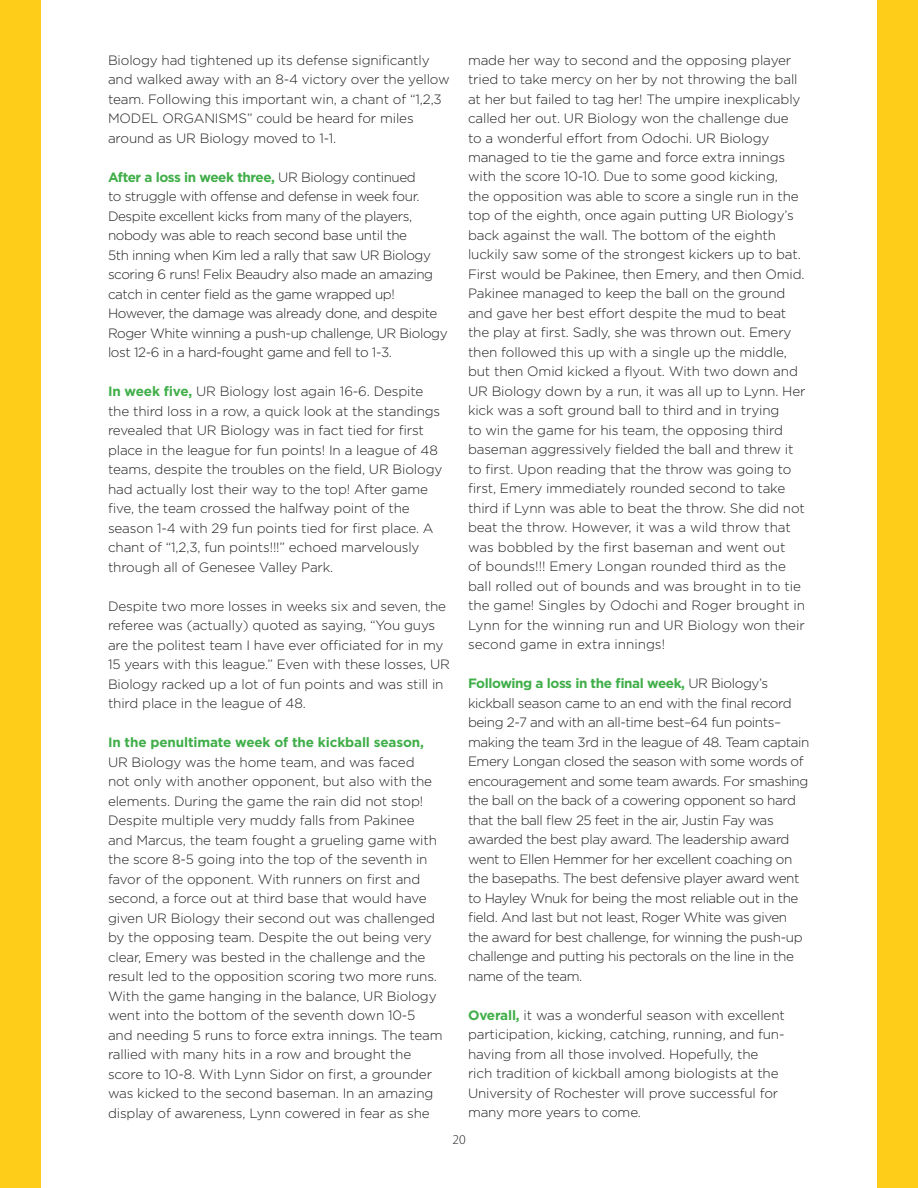
<style>
.page{position:relative;width:918px;height:1188px;background:#fff}
.page>*{position:absolute;margin:0;border:0;box-sizing:border-box;transform-origin:0 0}
.t1{font:300 13.5px/19.5px "Gotham";letter-spacing:-.01em;color:#231f20}
.t2{font:300 13.5px/19.5px "Gotham";letter-spacing:-.03em;color:#231f20}
.t3{font:300 13.5px "Myriad Pro";color:#231f20}
.s1{font-weight:700;color:#40ae49}
</style>
<div class="page">
<div style="left:0;top:0;width:40px;height:1188px;background:#fecd19"></div>
<div style="left:878px;top:0;width:40px;height:1188px;background:#fecd19"></div>
<p class="t1" style="left:108px;top:50px;width:343px">Biology had tightened up its defense significantly and walked away with an 8-4 victory over the yellow team. Following this important win, a chant of “1,2,3<br>MODEL ORGANISMS” could be heard for miles around as UR Biology moved to 1-1.</p>
<p class="t2" style="left:108px;top:167px;width:341px"><span class="s1">After a loss in week three,</span> UR Biology continued<br>to struggle with offense and defense in week four.<br>Despite excellent kicks from many of the players, nobody was able to reach second base until the<br>5th inning when Kim led a rally that saw UR Biology scoring 6 runs! Felix Beaudry also made an amazing catch in center field as the game wrapped up!<br>However, the damage was already done, and despite Roger White winning a push-up challenge, UR Biology lost 12-6 in a hard-fought game and fell to 1-3.</p>
<p class="t1" style="left:108px;top:381px;width:336px"><span class="s1">In week five,</span> UR Biology lost again 16-6. Despite the third loss in a row, a quick look at the standings revealed that UR Biology was in fact tied for first place in the league for fun points! In a league of 48 teams, despite the troubles on the field, UR Biology had actually lost their way to the top! After game five, the team crossed the halfway point of the season 1-4 with 29 fun points tied for first place. A chant of “1,2,3, fun points!!!” echoed marvelously through all of Genesee Valley Park.</p>
<p class="t1" style="left:108px;top:596px;width:344px">Despite two more losses in weeks six and seven, the referee was (actually) quoted as saying, “You guys are the politest team I have ever officiated for in my 15 years with this league.” Even with these losses, UR Biology racked up a lot of fun points and was still in third place in the league of 48.</p>
<p class="t1" style="left:108px;top:732px;width:336px"><span class="s1">In the penultimate week of the kickball season, </span>UR Biology was the home team, and was faced<br>not only with another opponent, but also with the elements. During the game the rain did not stop!<br>Despite multiple very muddy falls from Pakinee<br>and Marcus, the team fought a grueling game with the score 8-5 going into the top of the seventh in favor of the opponent. With runners on first and second, a force out at third base that would have given UR Biology their second out was challenged by the opposing team. Despite the out being very clear, Emery was bested in the challenge and the result led to the opposition scoring two more runs.<br>With the game hanging in the balance, UR Biology went into the bottom of the seventh down 10-5 and needing 5 runs to force extra innings. The team rallied with many hits in a row and brought the score to 10-8. With Lynn Sidor on first, a grounder was kicked to the second baseman. In an amazing display of awareness, Lynn cowered in fear as she</p>
<p class="t1" style="left:468px;top:50px;width:339px">made her way to second and the opposing player tried to take mercy on her by not throwing the ball at her but failed to tag her! The umpire inexplicably called her out. UR Biology won the challenge due to a wonderful effort from Odochi. UR Biology managed to tie the game and force extra innings with the score 10-10. Due to some good kicking,<br>the opposition was able to score a single run in the top of the eighth, once again putting UR Biology’s back against the wall. The bottom of the eighth luckily saw some of the strongest kickers up to bat.<br>First would be Pakinee, then Emery, and then Omid.<br>Pakinee managed to keep the ball on the ground and gave her best effort despite the mud to beat the play at first. Sadly, she was thrown out. Emery then followed this up with a single up the middle, but then Omid kicked a flyout. With two down and UR Biology down by a run, it was all up to Lynn. Her kick was a soft ground ball to third and in trying<br>to win the game for his team, the opposing third baseman aggressively fielded the ball and threw it to first. Upon reading that the throw was going to first, Emery immediately rounded second to take third if Lynn was able to beat the throw. She did not beat the throw. However, it was a wild throw that was bobbled by the first baseman and went out<br>of bounds!!! Emery Longan rounded third as the ball rolled out of bounds and was brought in to tie the game! Singles by Odochi and Roger brought in Lynn for the winning run and UR Biology won their second game in extra innings!</p>
<p class="t2" style="left:468px;top:673px;width:343px"><span class="s1">Following a loss in the final week,</span> UR Biology’s kickball season came to an end with the final record being 2-7 and with an all-time best–64 fun points– making the team 3rd in the league of 48. Team captain Emery Longan closed the season with some words of encouragement and some team awards. For smashing the ball on the back of a cowering opponent so hard that the ball flew 25 feet in the air, Justin Fay was awarded the best play award. The leadership award went to Ellen Hemmer for her excellent coaching on the basepaths. The best defensive player award went to Hayley Wnuk for being the most reliable out in the field. And last but not least, Roger White was given the award for best challenge, for winning the push-up challenge and putting his pectorals on the line in the name of the team.</p>
<p class="t1" style="left:468px;top:1005px;width:318px"><span class="s1">Overall,</span> it was a wonderful season with excellent participation, kicking, catching, running, and fun&shy;having from all those involved. Hopefully, the rich tradition of kickball among biologists at the University of Rochester will prove successful for many more years to come.</p>
<p class="t3" style="left:452px;top:1132px;width:15px">20</p>
</div>
